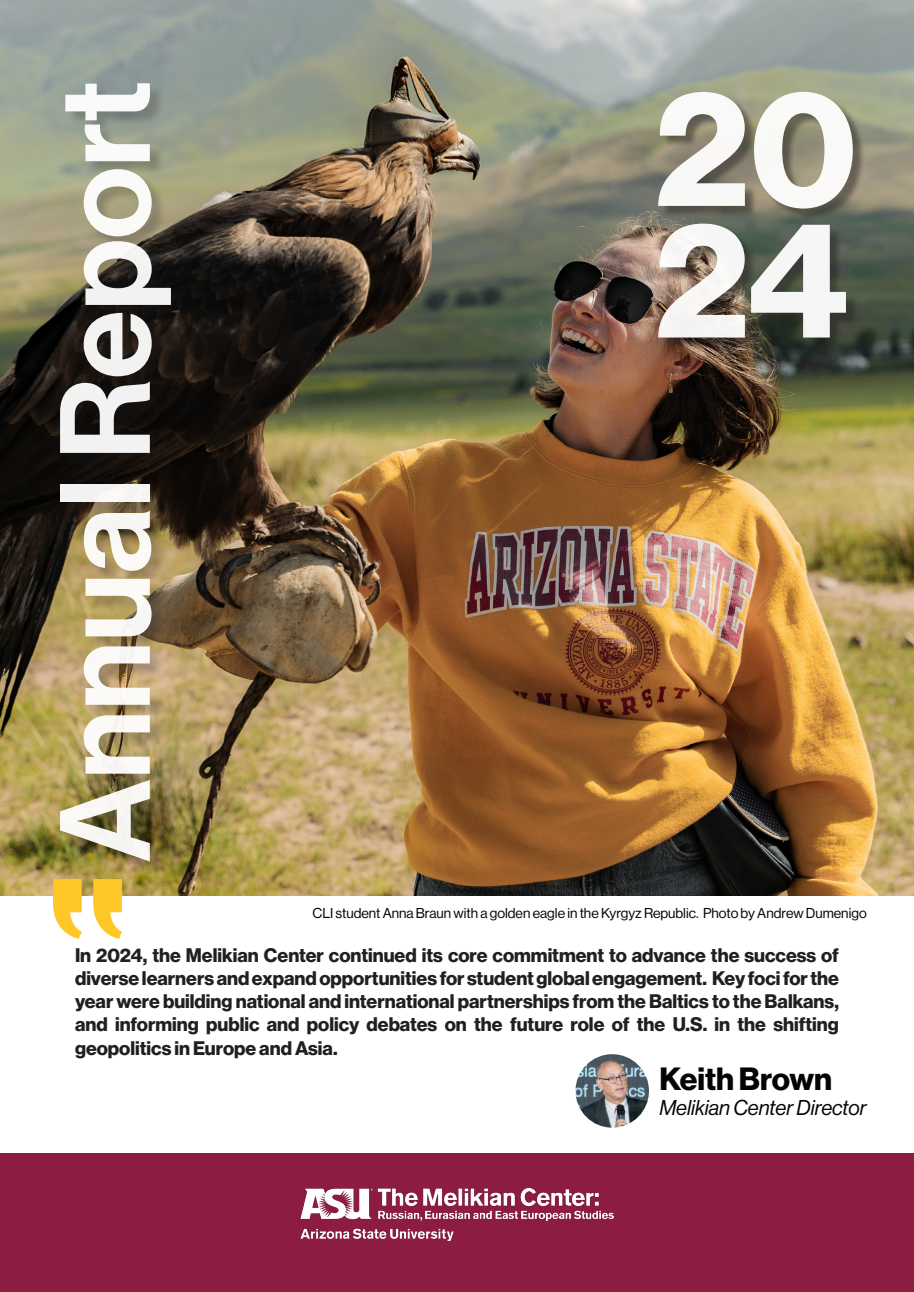
<style>
.page{position:relative;width:914px;height:1292px;background:#fff}
.page>*{position:absolute;margin:0;border:0;box-sizing:border-box;transform-origin:0 0}
.t1{font:162.92px/131.6px "N Haas Grotesk DS Pro 75 Bd";color:#fff}
.t2{font:125.48px "N Haas Grotesk DS Pro 65 Md";color:#fff}
.t3{font:31.5px "N Haas Grotesk DS Pro 75 Bd";color:#040503}
.t4{font:21px "N Haas Grotesk DS Pro 56 It";color:#040503}
.t5{font:19.25px/23.1px "N Haas Grotesk DS Pro 75 Bd";color:#231f20;text-align:justify}
.t6{font:14px "N Haas Grotesk DS Pro 55 Rg";color:#040503}
</style>
<div class="page">
<div style="left:0;top:1154px;width:914px;height:138px;background:#8c1c41"></div>
<img style="left:0;top:0;width:914px;height:895px">
<div style="left:61px;top:85px;width:125px;height:791px;background:#231f20;opacity:.25"></div>
<div style="left:660px;top:94px;width:205px;height:256px;background:#231f20;opacity:.51"></div>
<svg style="left:53px;top:879px;width:29px;height:59px"></svg>
<svg style="left:93px;top:879px;width:29px;height:59px"></svg>
<img style="left:575px;top:1054px;width:74px;height:73px;border-radius:37px">
<img style="left:300px;top:1188px;width:314px;height:54px">
<h2 class="t2" style="left:33px;top:862px;width:783px;rotate:-90deg">Annual Report</h2>
<h1 class="t1" style="left:654px;top:85px;width:203px">20<br>24</h1>
<p class="t6" style="left:312px;top:905px;width:555px">CLI student Anna Braun with a golden eagle in the Kyrgyz Republic. Photo by Andrew Dumenigo</p>
<p class="t5" style="left:75px;top:944px;width:765px">In 2024, the Melikian Center continued its core commitment to advance the success of diverse learners and expand opportunities for student global engagement. Key foci for the year were building national and international partnerships from the Baltics to the Balkans, and informing public and policy debates on the future role of the U.S. in the shifting geopolitics in Europe and Asia.</p>
<p class="t3" style="left:659px;top:1060px;width:174px">Keith Brown</p>
<p class="t4" style="left:659px;top:1095px;width:209px">Melikian Center Director</p>
</div>
